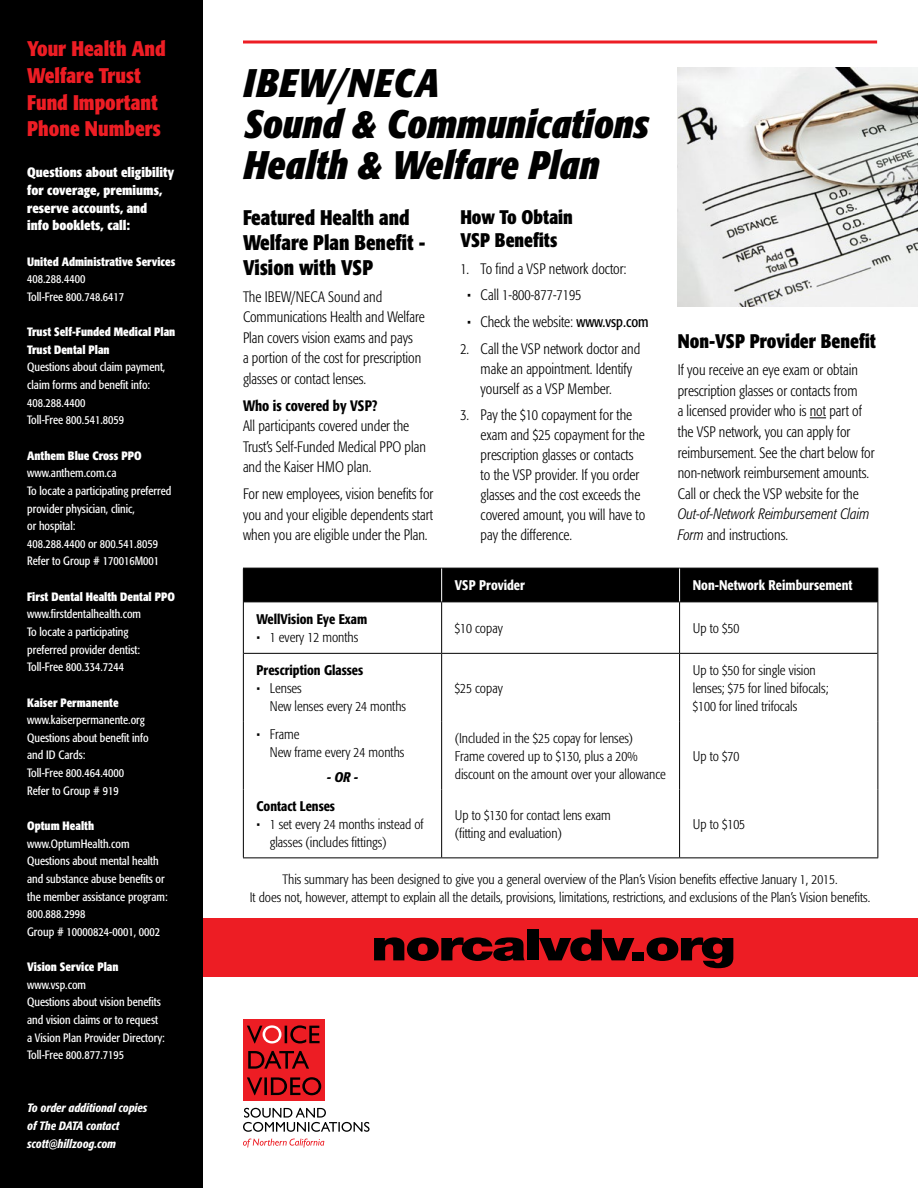
<style>
.page{position:relative;width:918px;height:1188px;background:#fff}
.page>*{position:absolute;margin:0;border:0;box-sizing:border-box;transform-origin:0 0}
.t1{font:900 43.2px "Helvetica Neue LT Std";letter-spacing:-.04em;color:#000;scale:1.3 1}
.t2{font:italic 700 condensed 39.45px/41.1px "Formata";color:#000}
.t3{font:700 condensed 21px/26.7px "Formata";color:#ed1d24}
.t4{font:700 condensed 21px/24.9px "Formata";color:#000;scale:.95 1}
.t5{font:700 condensed 19.5px/23px "Formata";color:#000;scale:.95 1}
.t6{font:300 condensed 15px/20.4px "Formata";color:#000;scale:.95 1}
.t7{font:italic 300 condensed 15px/20.5px "Formata";color:#000;scale:.95 1}
.t8{font:500 condensed 15px "Formata";color:#000;scale:.95 1}
.t9{font:300 condensed 13.8px/18px "Formata";color:#000}
.t10{font:500 condensed 13.8px "Formata";color:#000}
.t11{font:500 condensed 13.8px "Formata";color:#fff}
.t12{font:italic 500 condensed 13.8px "Formata";color:#000}
.t13{font:300 condensed 13.5px/18px "Formata";color:#000;text-align:center}
.t14{font:700 condensed 13.5px/17.7px "Formata";color:#fff}
.t15{font:condensed 12px/17.7px "Formata";color:#fff}
.t16{font:700 condensed 12px/17.7px "Formata";color:#fff}
.t17{font:italic 500 condensed 12px/17.7px "Formata";color:#fff}
.s1{font-weight:400}
.s2{font-style:normal}
</style>
<div class="page">
<div style="left:196px;top:918px;width:722px;height:58px;background:#ed1d24"></div>
<div style="left:243px;top:1019px;width:82px;height:82px;background:#ed1d24"></div>
<svg style="left:247px;top:1025px;width:74px;height:70px"></svg>
<svg style="left:243px;top:1108px;width:127px;height:24px"></svg>
<svg style="left:243px;top:1139px;width:81px;height:9px"></svg>
<svg style="left:243px;top:40px;width:634px;height:4px;background:#f1555a"></svg>
<svg style="left:810px;top:417px;width:16px;height:1px"></svg>
<div style="left:244px;top:569px;width:633px;height:33px;background:#000"></div>
<hr style="left:243px;top:568px;width:199px;height:1px;background:#000">
<hr style="left:442px;top:568px;width:238px;height:1px;background:#000">
<hr style="left:680px;top:568px;width:198px;height:1px;background:#000">
<hr style="left:244px;top:602px;width:198px;height:1px;background:#000">
<hr style="left:442px;top:602px;width:238px;height:1px;background:#000">
<hr style="left:680px;top:602px;width:198px;height:1px;background:#000">
<hr style="left:244px;top:653px;width:198px;height:1px;background:#000">
<hr style="left:442px;top:653px;width:238px;height:1px;background:#000">
<hr style="left:680px;top:653px;width:198px;height:1px;background:#000">
<hr style="left:243px;top:857px;width:199px;height:1px;background:#000">
<hr style="left:442px;top:857px;width:238px;height:1px;background:#000">
<hr style="left:680px;top:857px;width:198px;height:1px;background:#000">
<hr style="left:243px;top:568px;width:1px;height:34px;background:#000">
<hr style="left:877px;top:568px;width:1px;height:34px;background:#000">
<hr style="left:243px;top:602px;width:1px;height:51px;background:#000">
<hr style="left:441px;top:602px;width:1px;height:51px;background:#000">
<hr style="left:679px;top:602px;width:1px;height:51px;background:#000">
<hr style="left:877px;top:602px;width:1px;height:51px;background:#000">
<hr style="left:243px;top:653px;width:1px;height:69px;background:#000">
<hr style="left:441px;top:654px;width:1px;height:68px;background:#000">
<hr style="left:679px;top:654px;width:1px;height:68px;background:#000">
<hr style="left:877px;top:653px;width:1px;height:69px;background:#000">
<hr style="left:243px;top:722px;width:1px;height:67px;background:#000">
<hr style="left:441px;top:722px;width:1px;height:67px;background:#000">
<hr style="left:679px;top:722px;width:1px;height:67px;background:#000">
<hr style="left:877px;top:722px;width:1px;height:67px;background:#000">
<hr style="left:243px;top:789px;width:1px;height:68px;background:#000">
<hr style="left:441px;top:789px;width:1px;height:68px;background:#000">
<hr style="left:679px;top:789px;width:1px;height:68px;background:#000">
<hr style="left:877px;top:789px;width:1px;height:68px;background:#000">
<hr style="left:441px;top:568px;width:1px;height:34px;background:#fff">
<hr style="left:679px;top:568px;width:1px;height:34px;background:#fff">
<img style="left:678px;top:68px;width:240px;height:238px">
<div style="left:0;top:0;width:202px;height:1188px;background:#000"></div>
<h3 class="t3" style="left:27px;top:35px;width:140px">Your Health And<br>Welfare Trust<br>Fund Important<br>Phone Numbers</h3>
<p class="t14" style="left:27px;top:164px;width:149px">Questions about eligibility for coverage, premiums, reserve accounts, and<br>info booklets, call:</p>
<p class="t16" style="left:27px;top:252px;width:150px">United Administrative Services</p>
<p class="t15" style="left:27px;top:270px;width:98px">408.288.4400<br>Toll-Free 800.748.6417</p>
<p class="t16" style="left:27px;top:323px;width:150px">Trust Self-Funded Medical Plan<br>Trust Dental Plan</p>
<p class="t15" style="left:27px;top:358px;width:140px">Questions about claim payment, claim forms and benefit info:<br>408.288.4400<br>Toll-Free 800.541.8059</p>
<p class="t16" style="left:27px;top:446px;width:116px">Anthem Blue Cross PPO</p>
<p class="t15" style="left:27px;top:464px;width:146px">www.anthem.com.ca<br>To locate a participating preferred provider physician, clinic,<br>or hospital:<br>408.288.4400 or 800.541.8059<br>Refer to Group # 170016M001</p>
<p class="t16" style="left:27px;top:587px;width:149px">First Dental Health Dental PPO</p>
<p class="t15" style="left:27px;top:605px;width:115px">www.firstdentalhealth.com<br>To locate a participating preferred provider dentist:<br>Toll-Free 800.334.7244</p>
<p class="t16" style="left:27px;top:693px;width:93px">Kaiser Permanente</p>
<p class="t15" style="left:27px;top:711px;width:123px">www.kaiserpermanente.org<br>Questions about benefit info and ID Cards:<br>Toll-Free 800.464.4000<br>Refer to Group # 919</p>
<p class="t16" style="left:27px;top:817px;width:68px">Optum Health</p>
<p class="t15" style="left:27px;top:834px;width:142px">www.OptumHealth.com<br>Questions about mental health and substance abuse benefits or the member assistance program:<br>800.888.2998<br>Group # 10000824-0001, 0002</p>
<p class="t16" style="left:27px;top:958px;width:93px">Vision Service Plan</p>
<p class="t15" style="left:27px;top:976px;width:139px">www.vsp.com<br>Questions about vision benefits and vision claims or to request a Vision Plan Provider Directory:<br>Toll-Free 800.877.7195</p>
<p class="t17" style="left:27px;top:1099px;width:122px">To order additional copies of The DATA contact scott@hillzoog.com</p>
<h2 class="t2" style="left:243px;top:62px;width:407px">IBEW/NECA<br>Sound &amp; Communications<br>Health &amp; Welfare Plan</h2>
<h3 class="t4" style="left:243px;top:205px;width:194px">Featured Health and<br>Welfare Plan Benefit -<br>Vision with VSP</h3>
<p class="t6" style="left:243px;top:286px;width:193px">The IBEW/NECA Sound and<br>Communications Health and Welfare<br>Plan covers vision exams and pays<br>a portion of the cost for prescription glasses or contact lenses.</p>
<p class="t8" style="left:243px;top:396px;width:143px">Who is covered by VSP?</p>
<p class="t6" style="left:243px;top:416px;width:194px">All participants covered under the<br>Trust’s Self-Funded Medical PPO plan and the Kaiser HMO plan.</p>
<p class="t6" style="left:243px;top:484px;width:202px;text-align:justify">For new employees, vision benefits for you and your eligible dependents start when you are eligible under the Plan.</p>
<h3 class="t5" style="left:460px;top:205px;width:120px">How To Obtain<br>VSP Benefits</h3>
<p class="t6" style="left:460px;top:258px;width:175px">1. To find a VSP network doctor:</p>
<p class="t6" style="left:467px;top:285px;width:122px">• Call 1-800-877-7195</p>
<p class="t6" style="left:467px;top:311px;width:193px">• Check the website: <span class="s1">www.vsp.com</span></p>
<p class="t6" style="left:481px;top:338px;width:170px;line-height:20px;text-indent:-20px">2. Call the VSP network doctor and make an appointment. Identify yourself as a VSP Member.</p>
<p class="t6" style="left:481px;top:405px;width:175px;line-height:20px;text-indent:-20px">3. Pay the $10 copayment for the exam and $25 copayment for the prescription glasses or contacts to the VSP provider. If you order glasses and the cost exceeds the covered amount, you will have to pay the difference.</p>
<h3 class="t5" style="left:678px;top:329px;width:210px">Non-VSP Provider Benefit</h3>
<p class="t6" style="left:678px;top:360px;width:209px">If you receive an eye exam or obtain prescription glasses or contacts from<br>a licensed provider who is not part of the VSP network, you can apply for reimbursement. See the chart below for non-network reimbursement amounts.<br>Call or check the VSP website for the</p>
<p class="t7" style="left:678px;top:504px;width:203px">Out-of-Network Reimbursement Claim<br>Form <span class="s2">and instructions.</span></p>
<p class="t10" style="left:257px;top:611px;width:112px">WellVision Eye Exam</p>
<p class="t9" style="left:257px;top:628px;width:103px">• 1 every 12 months</p>
<p class="t11" style="left:455px;top:577px;width:72px">VSP Provider</p>
<p class="t11" style="left:693px;top:577px;width:161px">Non-Network Reimbursement</p>
<p class="t9" style="left:455px;top:619px;width:49px">$10 copay</p>
<p class="t9" style="left:693px;top:619px;width:48px">Up to $50</p>
<p class="t10" style="left:257px;top:662px;width:108px">Prescription Glasses</p>
<p class="t9" style="left:270px;top:679px;width:138px;text-indent:-13px">• Lenses<br>New lenses every 24 months</p>
<p class="t9" style="left:455px;top:679px;width:49px">$25 copay</p>
<p class="t9" style="left:270px;top:726px;width:136px;text-indent:-13px">• Frame<br>New frame every 24 months</p>
<p class="t12" style="left:327px;top:769px;width:33px">- OR -</p>
<p class="t9" style="left:455px;top:729px;width:212px">(Included in the $25 copay for lenses)<br>Frame covered up to $130, plus a 20% discount on the amount over your allowance</p>
<p class="t9" style="left:693px;top:661px;width:137px">Up to $50 for single vision lenses; $75 for lined bifocals; $100 for lined trifocals</p>
<p class="t9" style="left:693px;top:747px;width:48px">Up to $70</p>
<p class="t10" style="left:257px;top:798px;width:80px">Contact Lenses</p>
<p class="t9" style="left:270px;top:815px;width:155px;text-indent:-13px">• 1 set every 24 months instead of glasses (includes fittings)</p>
<p class="t9" style="left:455px;top:806px;width:157px">Up to $130 for contact lens exam (fitting and evaluation)</p>
<p class="t9" style="left:693px;top:815px;width:54px">Up to $105</p>
<p class="t13" style="left:250px;top:870px;width:622px">This summary has been designed to give you a general overview of the Plan’s Vision benefits effective January 1, 2015.<br>It does not, however, attempt to explain all the details, provisions, limitations, restrictions, and exclusions of the Plan’s Vision benefits.</p>
<h1 class="t1" style="left:371px;top:919px;width:282px">norcalvdv.org</h1>
</div>
